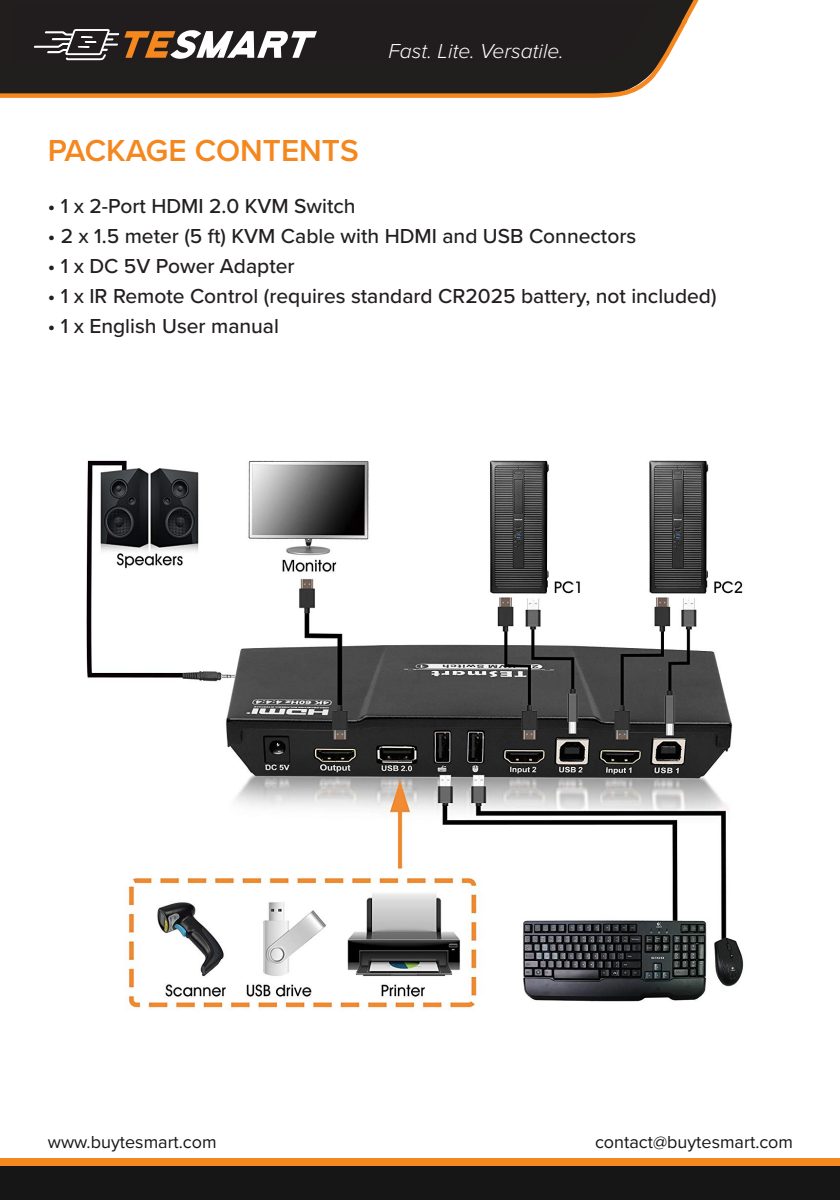
<style>
.page{position:relative;width:840px;height:1200px;background:#fff}
.page>*{position:absolute;margin:0;border:0;box-sizing:border-box;transform-origin:0 0}
.t1{font:600 31.5px "Proxima Nova";color:#f5871f}
.t2{font:500 21px "Proxima Nova";color:#231f20}
.t3{font:italic 300 21px "Proxima Nova";color:#fff}
.t4{font:18px "Proxima Nova";color:#161616}
</style>
<div class="page">
<div style="left:0;top:0;width:637px;height:15px;background:#211d1e"></div>
<svg style="left:0;top:15px;width:676px;height:83px;background:#352a24"></svg>
<svg style="left:637px;top:0;width:62px;height:42px"></svg>
<div style="left:0;top:1166px;width:840px;height:34px;background:#161616"></div>
<div style="left:0;top:1159px;width:840px;height:7px;background:#f5871f"></div>
<svg style="left:33px;top:28px;width:284px;height:34px"></svg>
<img style="left:86px;top:460px;width:658px;height:550px">
<p class="t3" style="left:389px;top:35px;width:177px">Fast. Lite. Versatile.</p>
<h1 class="t1" style="left:48px;top:127px;width:312px">PACKAGE CONTENTS</h1>
<p class="t2" style="left:48px;top:190px;width:309px">• 1 x 2-Port HDMI 2.0 KVM Switch</p>
<p class="t2" style="left:48px;top:220px;width:590px">• 2 x 1.5 meter (5 ft) KVM Cable with HDMI and USB Connectors</p>
<p class="t2" style="left:48px;top:250px;width:248px">• 1 x DC 5V Power Adapter</p>
<p class="t2" style="left:48px;top:280px;width:670px">• 1 x IR Remote Control (requires standard CR2025 battery, not included)</p>
<p class="t2" style="left:48px;top:310px;width:233px">• 1 x English User manual</p>
<p class="t4" style="left:48px;top:1128px;width:170px">www.buytesmart.com</p>
<p class="t4" style="left:595px;top:1128px;width:200px">contact@buytesmart.com</p>
</div>
